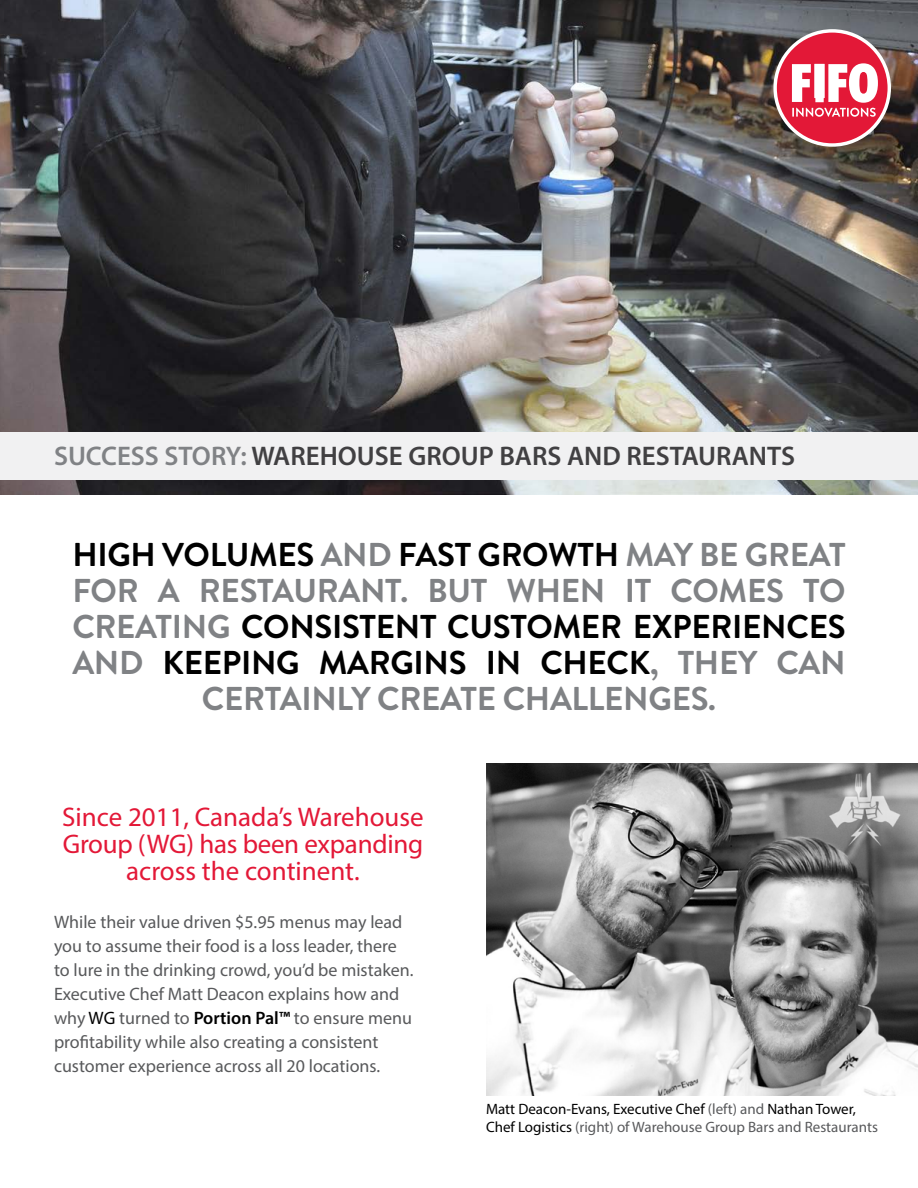
<style>
.page{position:relative;width:918px;height:1188px;background:#fff}
.page>*{position:absolute;margin:0;border:0;box-sizing:border-box;transform-origin:0 0}
.t1{font:700 33px/36px "Brandon Grotesque";letter-spacing:-.01em;color:#808285;text-align:center}
.t2{font:27px/27px "Myriad Pro";color:#e31837;text-align:center}
.t3{font:600 27px "Myriad Pro";color:#414042}
.t4{font:18px/24px "Myriad Pro";color:#58595b}
.t5{font:15px/18px "Myriad Pro";color:#000}
.s1{color:#808285}
.s2{color:#000}
.s3{font-weight:600;color:#000}
.s4{color:#58595b}
</style>
<div class="page">
<img style="left:0;top:0;width:918px;height:494px">
<img style="left:486px;top:764px;width:432px;height:331px">
<div style="left:0;top:432px;width:918px;height:48px;background:#f1f1f2"></div>
<svg style="left:773px;top:29px;width:118px;height:118px"></svg>
<svg style="left:777px;top:33px;width:111px;height:110px"></svg>
<h2 class="t3" style="left:54px;top:438px;width:743px"><span class="s1">SUCCESS STORY:</span> WAREHOUSE GROUP BARS AND RESTAURANTS</h2>
<h1 class="t1" style="left:72px;top:537px;width:775px"><span class="s2">HIGH VOLUMES</span> AND <span class="s2">FAST GROWTH</span> MAY BE GREAT FOR A RESTAURANT. BUT WHEN IT COMES TO CREATING <span class="s2">CONSISTENT CUSTOMER EXPERIENCES </span>AND <span class="s2">KEEPING MARGINS IN CHECK</span>, THEY CAN CERTAINLY CREATE CHALLENGES.</h1>
<h2 class="t2" style="left:62px;top:803px;width:363px">Since 2011, Canada’s Warehouse<br>Group (WG) has been expanding across the continent.</h2>
<p class="t4" style="left:54px;top:909px;width:361px">While their value driven $5.95 menus may lead you to assume their food is a loss leader, there to lure in the drinking crowd, you’d be mistaken.<br>Executive Chef Matt Deacon explains how and why <span class="s2">WG</span> turned to <span class="s3">Portion Pal™</span> to ensure menu profitability while also creating a consistent customer experience across all 20 locations.</p>
<p class="t5" style="left:486px;top:1100px;width:393px">Matt Deacon-Evans, Executive Chef <span class="s4">(left) and</span> Nathan Tower,<br>Chef Logistics <span class="s4">(right) of Warehouse Group Bars and Restaurants</span></p>
</div>
